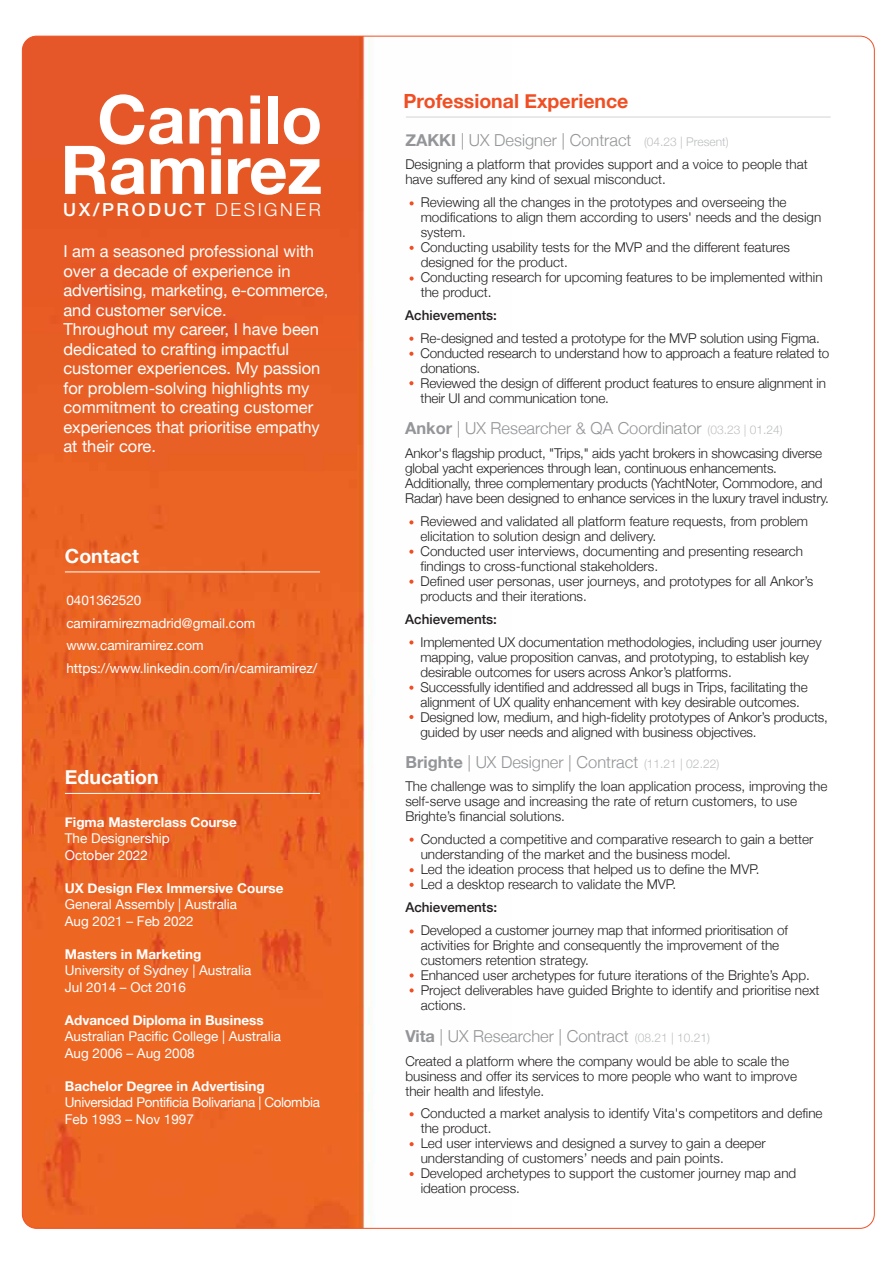
<style>
.page{position:relative;width:893px;height:1263px;background:#fff}
.page>*{position:absolute;margin:0;border:0;box-sizing:border-box;transform-origin:0 0}
.t1{font:700 19.5px "Helvetica Neue";color:#f04e23}
.t2{font:700 19.5px "Helvetica Neue";color:#fff}
.t3{font:500 18px "Helvetica Neue";letter-spacing:.145em;color:#fff}
.t4{font:16.5px/19.5px "Helvetica Neue";color:#fff}
.t5{font:300 16.5px "Helvetica Neue";color:#939598}
.t6{font:300 13.5px/15px "Helvetica Neue";color:#231f20}
.t7{font:13.5px/16.5px "Helvetica Neue";color:#fff}
.t8{font:700 13.5px "Helvetica Neue";color:#fff}
.t9{font:13.5px/16.5px "Helvetica Neue";letter-spacing:-.025em;color:#fff}
.t10{font:500 13.5px "Helvetica Neue";color:#231f20}
.t11{font:300 12px "Helvetica Neue";color:#bcbec0}
.s1{font-weight:300}
.s2{font-weight:700}
</style>
<div class="page">
<img style="left:22px;top:36px;width:490px;height:1192px">
<svg style="left:65px;top:94px;width:256px;height:101px"></svg>
<hr style="left:65px;top:793px;width:255px;height:1px;background:#fff">
<hr style="left:406px;top:117px;width:425px;height:1px;background:#d1d3d4">
<svg style="left:410px;top:838px;width:4px;height:4px"></svg>
<svg style="left:410px;top:868px;width:4px;height:4px"></svg>
<svg style="left:410px;top:883px;width:4px;height:4px"></svg>
<svg style="left:410px;top:929px;width:4px;height:4px"></svg>
<svg style="left:410px;top:973px;width:4px;height:4px"></svg>
<svg style="left:410px;top:988px;width:4px;height:4px"></svg>
<svg style="left:410px;top:201px;width:4px;height:4px"></svg>
<svg style="left:410px;top:246px;width:4px;height:4px"></svg>
<svg style="left:410px;top:276px;width:4px;height:5px"></svg>
<svg style="left:409px;top:520px;width:4px;height:4px"></svg>
<svg style="left:409px;top:550px;width:4px;height:4px"></svg>
<svg style="left:409px;top:580px;width:4px;height:4px"></svg>
<svg style="left:409px;top:640px;width:4px;height:4px"></svg>
<svg style="left:409px;top:686px;width:4px;height:4px"></svg>
<svg style="left:409px;top:715px;width:4px;height:4px"></svg>
<svg style="left:410px;top:1112px;width:4px;height:4px"></svg>
<svg style="left:410px;top:1142px;width:4px;height:4px"></svg>
<svg style="left:410px;top:1172px;width:4px;height:4px"></svg>
<hr style="left:65px;top:571px;width:255px;height:1px;background:#fff">
<svg style="left:409px;top:337px;width:4px;height:4px"></svg>
<svg style="left:409px;top:352px;width:4px;height:4px"></svg>
<svg style="left:409px;top:381px;width:4px;height:4px"></svg>
<h2 class="t3" style="left:63px;top:195px;width:259px">UX/PRODUCT <span class="s1">DESIGNER</span></h2>
<p class="t4" style="left:63px;top:242px;width:266px">I am a seasoned professional with over a decade of experience in advertising, marketing, e-commerce, and customer service.<br>Throughout my career, I have been dedicated to crafting impactful customer experiences. My passion for problem-solving highlights my commitment to creating customer experiences that prioritise empathy at their core.</p>
<h1 class="t2" style="left:65px;top:540px;width:76px">Contact</h1>
<p class="t7" style="left:66px;top:590px;width:252px;line-height:22.5px">0401362520 camiramirezmadrid@gmail.com www.camiramirez.com https://www.linkedin.com/in/camiramirez/</p>
<h1 class="t2" style="left:65px;top:762px;width:95px">Education</h1>
<p class="t8" style="left:65px;top:811px;width:173px">Figma Masterclass Course</p>
<p class="t7" style="left:65px;top:831px;width:107px">The Designership<br>October 2022</p>
<p class="t8" style="left:65px;top:877px;width:220px">UX Design Flex Immersive Course</p>
<p class="t7" style="left:65px;top:897px;width:174px">General Assembly | Australia<br>Aug 2021 – Feb 2022</p>
<p class="t8" style="left:65px;top:943px;width:138px">Masters in Marketing</p>
<p class="t7" style="left:65px;top:963px;width:188px">University of Sydney | Australia<br>Jul 2014 – Oct 2016</p>
<p class="t8" style="left:65px;top:1009px;width:200px">Advanced Diploma in Business</p>
<p class="t7" style="left:65px;top:1029px;width:218px">Australian Pacific College | Australia<br>Aug 2006 – Aug 2008</p>
<p class="t8" style="left:65px;top:1075px;width:201px">Bachelor Degree in Advertising</p>
<p class="t9" style="left:65px;top:1095px;width:257px">Universidad Pontificia Bolivariana | Colombia<br>Feb 1993 – Nov 1997</p>
<h1 class="t1" style="left:404px;top:85px;width:226px">Professional Experience</h1>
<p class="t5" style="left:405px;top:126px;width:228px"><span class="s2">ZAKKI</span> | UX Designer | Contract</p>
<p class="t6" style="left:405px;top:156px;width:404px">Designing a platform that provides support and a voice to people that have suffered any kind of sexual misconduct.</p>
<p class="t11" style="left:644px;top:132px;width:86px">(04.23 | Present)</p>
<p class="t6" style="left:421px;top:194px;width:403px">Reviewing all the changes in the prototypes and overseeing the modifications to align them according to users' needs and the design system.<br>Conducting usability tests for the MVP and the different features designed for the product.<br>Conducting research for upcoming features to be implemented within the product.</p>
<p class="t10" style="left:405px;top:304px;width:93px">Achievements:</p>
<p class="t6" style="left:421px;top:330px;width:410px">Re-designed and tested a prototype for the MVP solution using Figma.<br>Conducted research to understand how to approach a feature related to donations.<br>Reviewed the design of different product features to ensure alignment in their UI and communication tone.</p>
<p class="t5" style="left:405px;top:415px;width:298px"><span class="s2">Ankor</span> | UX Researcher &amp; QA Coordinator</p>
<p class="t6" style="left:405px;top:444px;width:425px">Ankor's flagship product, "Trips," aids yacht brokers in showcasing diverse global yacht experiences through lean, continuous enhancements.<br>Additionally, three complementary products (YachtNoter, Commodore, and Radar) have been designed to enhance services in the luxury travel industry.</p>
<p class="t11" style="left:707px;top:420px;width:77px">(03.23 | 01.24)</p>
<p class="t6" style="left:421px;top:512px;width:394px">Reviewed and validated all platform feature requests, from problem elicitation to solution design and delivery.<br>Conducted user interviews, documenting and presenting research findings to cross-functional stakeholders.<br>Defined user personas, user journeys, and prototypes for all Ankor’s products and their iterations.</p>
<p class="t10" style="left:405px;top:608px;width:93px">Achievements:</p>
<p class="t6" style="left:421px;top:633px;width:409px">Implemented UX documentation methodologies, including user journey mapping, value proposition canvas, and prototyping, to establish key desirable outcomes for users across Ankor’s platforms.<br>Successfully identified and addressed all bugs in Trips, facilitating the alignment of UX quality enhancement with key desirable outcomes.<br>Designed low, medium, and high-fidelity prototypes of Ankor’s products, guided by user needs and aligned with business objectives.</p>
<p class="t5" style="left:405px;top:749px;width:234px"><span class="s2">Brighte</span> | UX Designer | Contract</p>
<p class="t11" style="left:644px;top:754px;width:77px">(11.21 | 02.22)</p>
<p class="t6" style="left:405px;top:778px;width:424px">The challenge was to simplify the loan application process, improving the self-serve usage and increasing the rate of return customers, to use<br>Brighte’s financial solutions.</p>
<p class="t6" style="left:421px;top:831px;width:394px">Conducted a competitive and comparative research to gain a better understanding of the market and the business model.<br>Led the ideation process that helped us to define the MVP.<br>Led a desktop research to validate the MVP.</p>
<p class="t10" style="left:405px;top:897px;width:93px">Achievements:</p>
<p class="t6" style="left:421px;top:922px;width:400px">Developed a customer journey map that informed prioritisation of activities for Brighte and consequently the improvement of the customers retention strategy.<br>Enhanced user archetypes for future iterations of the Brighte’s App.<br>Project deliverables have guided Brighte to identify and prioritise next actions.</p>
<p class="t5" style="left:405px;top:1023px;width:225px"><span class="s2">Vita</span> | UX Researcher | Contract</p>
<p class="t6" style="left:405px;top:1052px;width:393px">Created a platform where the company would be able to scale the business and offer its services to more people who want to improve their health and lifestyle.</p>
<p class="t11" style="left:635px;top:1028px;width:77px">(08.21 | 10.21)</p>
<p class="t6" style="left:421px;top:1105px;width:403px">Conducted a market analysis to identify Vita's competitors and define the product.<br>Led user interviews and designed a survey to gain a deeper understanding of customers’ needs and pain points.<br>Developed archetypes to support the customer journey map and ideation process.</p>
</div>
